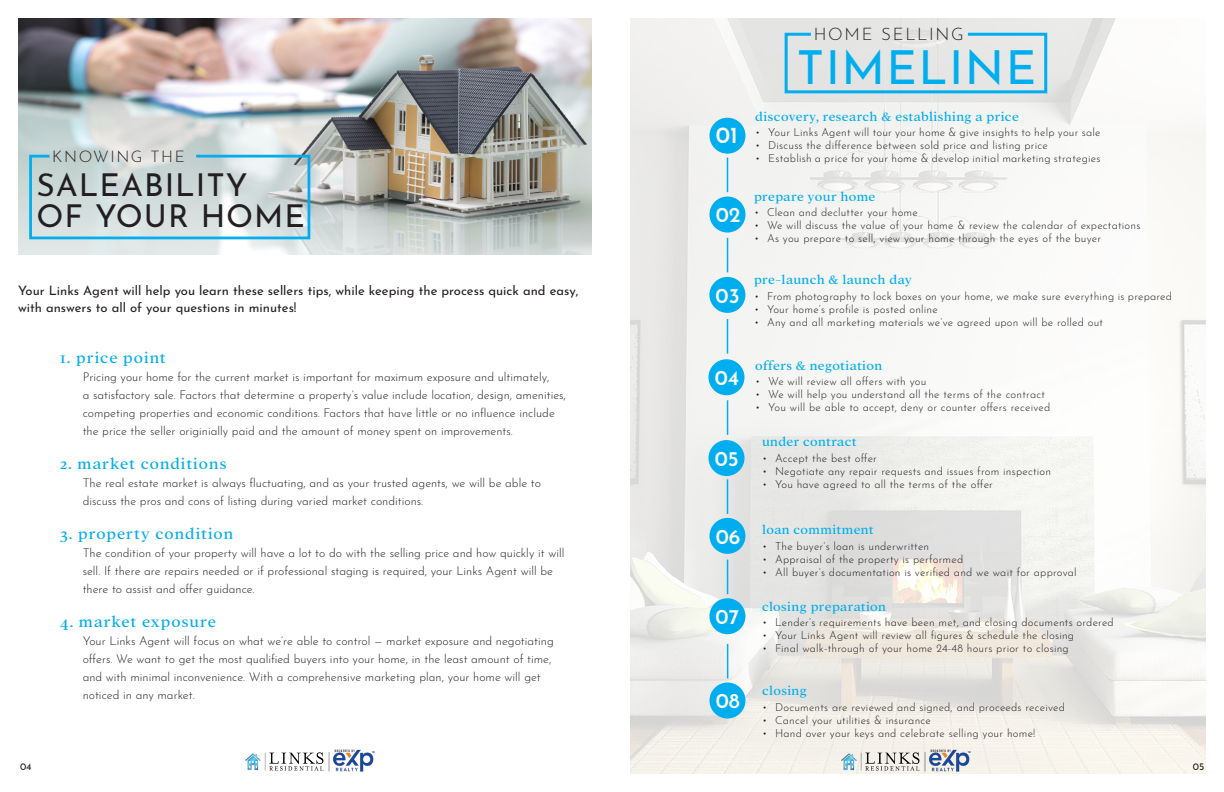
<style>
.page{position:relative;width:1224px;height:792px;background:#fff}
.page>*{position:absolute;margin:0;border:0;box-sizing:border-box;transform-origin:0 0}
.t1{font:47px "Josefin Sans";letter-spacing:.03em;color:#00aeef}
.t2{font:31.6px/30.6px "Josefin Sans";letter-spacing:.03em;color:#231f20}
.t3{font:600 23px "Josefin Sans";color:#fff}
.t4{font:600 21px "Josefin Sans";color:#fff}
.t5{font:17px "Addington CF";letter-spacing:.06em;color:#00aeef}
.t6{font:300 17px "Josefin Sans";letter-spacing:.1em;color:#231f20}
.t7{font:300 15.8px "Josefin Sans";letter-spacing:.1em;color:#231f20}
.t8{font:14px "Addington CF";letter-spacing:.025em;color:#00aeef}
.t9{font:13px/17px "Josefin Sans";color:#231f20}
.t10{font:300 12px/18px "Josefin Sans";color:#231f20}
.t11{font:300 11px "Josefin Sans";letter-spacing:.02em;color:#231f20}
.t12{font:10px "Josefin Sans";color:#231f20}
</style>
<div class="page">
<img style="left:18px;top:18px;width:573px;height:237px">
<svg style="left:28px;top:153px;width:284px;height:88px;background:#c6dadd"></svg>
<img style="left:245px;top:750px;width:130px;height:22px">
<img style="left:630px;top:18px;width:576px;height:756px">
<div style="left:709px;top:118px;width:36px;height:36px;background:#00aeef;border-radius:50%"></div>
<div style="left:709px;top:197px;width:36px;height:36px;background:#00aeef;border-radius:50%"></div>
<div style="left:709px;top:277px;width:36px;height:36px;background:#00aeef;border-radius:50%"></div>
<div style="left:708px;top:359px;width:36px;height:36px;background:#00aeef;border-radius:50%"></div>
<div style="left:710px;top:518px;width:36px;height:36px;background:#00aeef;border-radius:50%"></div>
<div style="left:709px;top:598px;width:36px;height:36px;background:#00aeef;border-radius:50%"></div>
<div style="left:708px;top:440px;width:36px;height:36px;background:#00aeef;border-radius:50%"></div>
<svg style="left:783px;top:31px;width:266px;height:64px;background:#d1e0e5"></svg>
<hr style="left:727px;top:158px;width:1px;height:34px;background:#00aeef">
<hr style="left:727px;top:238px;width:1px;height:34px;background:#00aeef">
<hr style="left:727px;top:319px;width:1px;height:35px;background:#00aeef">
<hr style="left:727px;top:400px;width:1px;height:35px;background:#00aeef">
<hr style="left:727px;top:479px;width:1px;height:35px;background:#00aeef">
<hr style="left:727px;top:560px;width:1px;height:34px;background:#00aeef">
<div style="left:710px;top:683px;width:36px;height:36px;background:#00aeef;border-radius:50%"></div>
<hr style="left:727px;top:644px;width:1px;height:34px;background:#00aeef">
<img style="left:841px;top:750px;width:130px;height:22px">
<p class="t7" style="left:52px;top:144px;width:134px">KNOWING THE</p>
<p class="t2" style="left:37px;top:166px;width:270px">SALEABILITY<br>OF YOUR HOME</p>
<p class="t9" style="left:18px;top:281px;width:562px">Your Links Agent will help you learn these sellers tips, while keeping the process quick and easy, with answers to all of your questions in minutes!</p>
<p class="t12" style="left:20px;top:758px;width:13px">04</p>
<p class="t5" style="left:60px;top:346px;width:108px">1. price point</p>
<p class="t10" style="left:83px;top:367px;width:485px">Pricing your home for the current market is important for maximum exposure and ultimately,<br>a satisfactory sale. Factors that determine a property’s value include location, design, amenities, competing properties and economic conditions. Factors that have little or no influence include the price the seller originially paid and the amount of money spent on improvements.</p>
<p class="t5" style="left:60px;top:452px;width:168px">2. market conditions</p>
<p class="t10" style="left:83px;top:473px;width:460px">The real estate market is always fluctuating, and as your trusted agents, we will be able to discuss the pros and cons of listing during varied market conditions.</p>
<p class="t5" style="left:60px;top:522px;width:175px">3. property condition</p>
<p class="t10" style="left:83px;top:543px;width:483px">The condition of your property will have a lot to do with the selling price and how quickly it will sell. If there are repairs needed or if professional staging is required, your Links Agent will be there to assist and offer guidance.</p>
<p class="t5" style="left:60px;top:609px;width:158px">4. market exposure</p>
<p class="t10" style="left:83px;top:631px;width:473px">Your Links Agent will focus on what we’re able to control — market exposure and negotiating offers. We want to get the most qualified buyers into your home, in the least amount of time, and with minimal inconvenience. With a comprehensive marketing plan, your home will get noticed in any market.</p>
<p class="t3" style="left:716px;top:115px;width:24px">01</p>
<p class="t4" style="left:716px;top:197px;width:26px">02</p>
<p class="t4" style="left:716px;top:277px;width:26px">03</p>
<p class="t4" style="left:715px;top:360px;width:26px">04</p>
<p class="t4" style="left:715px;top:440px;width:26px">05</p>
<p class="t4" style="left:716px;top:518px;width:26px">06</p>
<p class="t4" style="left:716px;top:599px;width:25px">07</p>
<p class="t4" style="left:716px;top:683px;width:26px">08</p>
<p class="t6" style="left:814px;top:21px;width:152px">HOME SELLING</p>
<p class="t1" style="left:797px;top:28px;width:241px">TIMELINE</p>
<p class="t8" style="left:755px;top:106px;width:265px">discovery, research &amp; establishing a price</p>
<p class="t11" style="left:755px;top:124px;width:347px">• Your Links Agent will tour your home &amp; give insights to help your sale</p>
<p class="t11" style="left:755px;top:137px;width:294px">• Discuss the difference between sold price and listing price</p>
<p class="t11" style="left:755px;top:150px;width:347px">• Establish a price for your home &amp; develop initial marketing strategies</p>
<p class="t8" style="left:754px;top:186px;width:123px">prepare your home</p>
<p class="t11" style="left:754px;top:204px;width:165px">• Clean and declutter your home</p>
<p class="t11" style="left:754px;top:217px;width:388px">• We will discuss the value of your home &amp; review the calendar of expectations</p>
<p class="t11" style="left:754px;top:230px;width:349px">• As you prepare to sell, view your home through the eyes of the buyer</p>
<p class="t8" style="left:754px;top:270px;width:159px">pre-launch &amp; launch day</p>
<p class="t11" style="left:754px;top:288px;width:420px">• From photography to lock boxes on your home, we make sure everything is prepared</p>
<p class="t11" style="left:754px;top:301px;width:185px">• Your home’s profile is posted online</p>
<p class="t11" style="left:754px;top:314px;width:351px">• Any and all marketing materials we’ve agreed upon will be rolled out</p>
<p class="t8" style="left:755px;top:355px;width:129px">offers &amp; negotiation</p>
<p class="t11" style="left:755px;top:373px;width:173px">• We will review all offers with you</p>
<p class="t11" style="left:755px;top:386px;width:291px">• We will help you understand all the terms of the contract</p>
<p class="t11" style="left:755px;top:399px;width:297px">• You will be able to accept, deny or counter offers received</p>
<p class="t8" style="left:762px;top:431px;width:96px">under contract</p>
<p class="t11" style="left:762px;top:449px;width:116px">• Accept the best offer</p>
<p class="t11" style="left:762px;top:462px;width:291px">• Negotiate any repair requests and issues from inspection</p>
<p class="t11" style="left:762px;top:475px;width:232px">• You have agreed to all the terms of the offer</p>
<p class="t8" style="left:762px;top:520px;width:113px">loan commitment</p>
<p class="t11" style="left:762px;top:537px;width:169px">• The buyer’s loan is underwritten</p>
<p class="t11" style="left:762px;top:550px;width:203px">• Appraisal of the property is performed</p>
<p class="t11" style="left:762px;top:563px;width:316px">• All buyer’s documentation is verified and we wait for approval</p>
<p class="t8" style="left:762px;top:596px;width:126px">closing preparation</p>
<p class="t11" style="left:762px;top:614px;width:353px">• Lender’s requirements have been met, and closing documents ordered</p>
<p class="t11" style="left:762px;top:627px;width:314px">• Your Links Agent will review all figures &amp; schedule the closing</p>
<p class="t11" style="left:762px;top:640px;width:308px">• Final walk-through of your home 24-48 hours prior to closing</p>
<p class="t8" style="left:762px;top:681px;width:46px">closing</p>
<p class="t11" style="left:762px;top:698px;width:304px">• Documents are reviewed and signed, and proceeds received</p>
<p class="t11" style="left:762px;top:711px;width:170px">• Cancel your utilities &amp; insurance</p>
<p class="t11" style="left:762px;top:724px;width:275px">• Hand over your keys and celebrate selling your home!</p>
<p class="t12" style="left:1193px;top:758px;width:13px">05</p>
</div>
